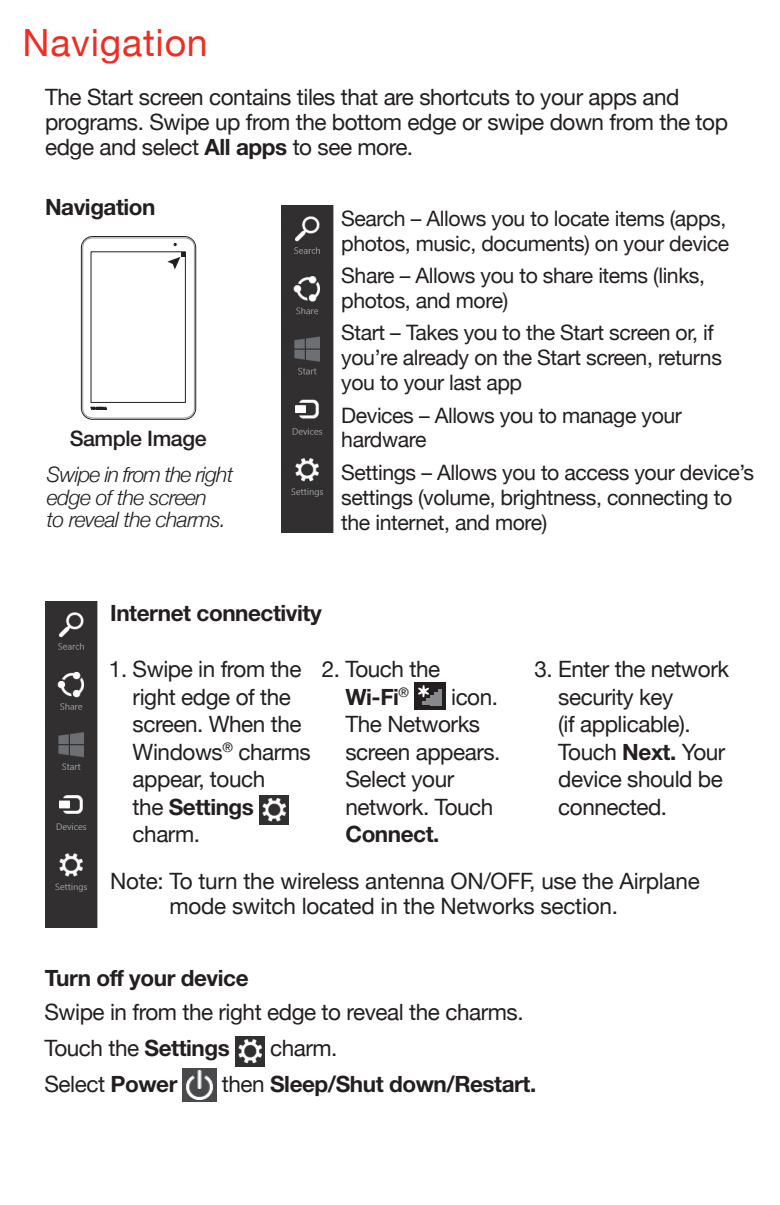
<style>
.page{position:relative;width:780px;height:1205px;background:#fff}
.page>*{position:absolute;margin:0;border:0;box-sizing:border-box;transform-origin:0 0}
.t1{font:37.5px "Helvetica Neue";letter-spacing:.02em;color:#ee2e22}
.t2{font:22.5px/27.5px "Helvetica Neue";letter-spacing:-.02em;color:#231f20}
.t3{font:700 22.5px "Helvetica Neue";letter-spacing:-.02em;color:#231f20}
.t4{font:500 21.5px "Helvetica Neue";letter-spacing:-.02em;color:#231f20}
.t5{font:21.25px/25px "Helvetica Neue";letter-spacing:-.02em;color:#231f20}
.t6{font:italic 300 21.25px/22.5px "Helvetica Neue";letter-spacing:-.03em;color:#231f20}
.s1{font-weight:700}
.s2{font-weight:400}
</style>
<div class="page">
<svg style="left:81px;top:236px;width:115px;height:184px"></svg>
<img style="left:281px;top:206px;width:53px;height:326px">
<img style="left:46px;top:601px;width:52px;height:326px">
<img style="left:235px;top:1036px;width:30px;height:30px">
<img style="left:183px;top:1068px;width:33px;height:34px">
<img style="left:259px;top:795px;width:30px;height:30px">
<div style="left:414px;top:682px;width:31px;height:28px;background:#231f20"></div>
<hr style="left:438px;top:689px;width:3px;height:16px;background:#87898c">
<svg style="left:418px;top:685px;width:19px;height:20px"></svg>
<h1 class="t1" style="left:22px;top:10px;width:187px">Navigation</h1>
<p class="t2" style="left:45px;top:83px;width:684px;line-height:25px">The Start screen contains tiles that are shortcuts to your apps and programs. Swipe up from the bottom edge or swipe down from the top edge and select <span class="s1">All apps</span> to see more.</p>
<p class="t3" style="left:45px;top:193px;width:112px">Navigation</p>
<p class="t4" style="left:70px;top:426px;width:138px">Sample Image</p>
<p class="t6" style="left:47px;top:462px;width:188px">Swipe in from the right edge of the screen<br>to reveal the charms.</p>
<p class="t5" style="left:341px;top:204px;width:389px">Search – Allows you to locate items (apps, photos, music, documents) on your device</p>
<p class="t5" style="left:341px;top:262px;width:365px">Share – Allows you to share items (links, photos, and more)</p>
<p class="t5" style="left:341px;top:319px;width:382px">Start – Takes you to the Start screen or, if you’re already on the Start screen, returns you to your last app</p>
<p class="t5" style="left:341px;top:401px;width:342px">Devices – Allows you to manage your hardware</p>
<p class="t5" style="left:341px;top:458px;width:414px">Settings – Allows you to access your device’s settings (volume, brightness, connecting to the internet, and more)</p>
<p class="t3" style="left:110px;top:599px;width:213px">Internet connectivity</p>
<p class="t2" style="left:133px;top:654px;width:180px;text-indent:-24px">1. Swipe in from the right edge of the screen. When the<br>Windows<sup>®</sup> charms appear, touch<br>the <span class="s1">Settings </span>charm.</p>
<p class="t2" style="left:322px;top:654px;width:120px;text-align:center">2. Touch the<br><span class="s1">Wi-Fi</span><sup>®</sup></p>
<p class="t2" style="left:345px;top:681px;width:156px;text-indent:106px">icon.<br>The Networks screen appears.<br>Select your network. Touch</p>
<p class="t3" style="left:345px;top:820px;width:95px">Connect.</p>
<p class="t2" style="left:558px;top:654px;width:172px;text-indent:-24px">3. Enter the network security key<br>(if applicable).<br>Touch <span class="s1">Next.</span> Your device should be connected.</p>
<p class="t2" style="left:169px;top:867px;width:531px;line-height:25px;text-indent:-59px">Note: To turn the wireless antenna ON/OFF, use the Airplane mode switch located in the Networks section.</p>
<p class="t3" style="left:45px;top:963px;width:205px">Turn off your device</p>
<p class="t2" style="left:44px;top:993px;width:480px;line-height:35.8px">Swipe in from the right edge to reveal the charms.<br>Touch the <span class="s1">Settings</span></p>
<p class="t2" style="left:270px;top:1033px;width:69px">charm.</p>
<p class="t2" style="left:44px;top:1068px;width:134px">Select <span class="s1">Power</span></p>
<p class="t3" style="left:222px;top:1070px;width:316px"><span class="s2">then</span> Sleep/Shut down/Restart.</p>
</div>
